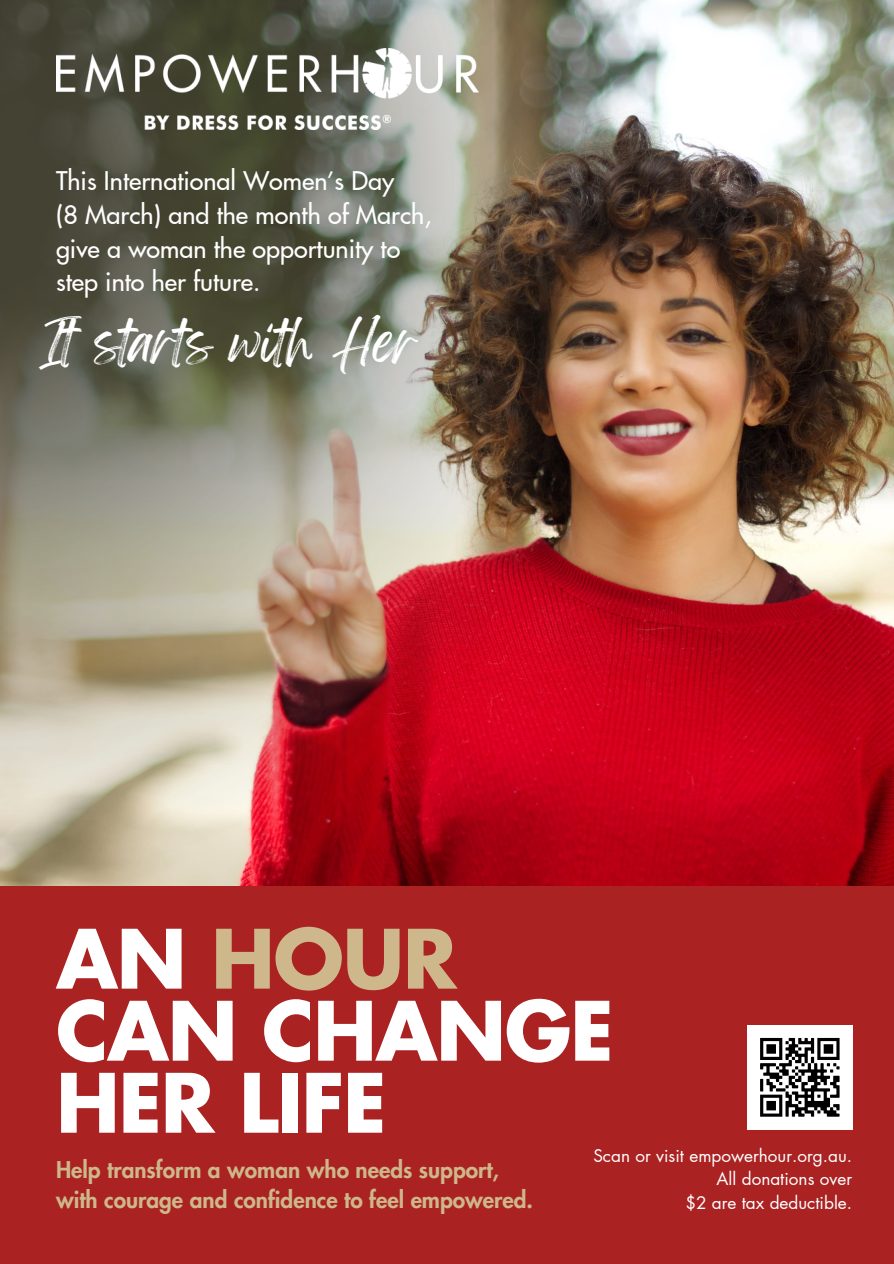
<style>
.page{position:relative;width:894px;height:1264px;background:#fff}
.page>*{position:absolute;margin:0;border:0;box-sizing:border-box;transform-origin:0 0}
.t1{font:700 79.35px/72px "Futura LT Pro";letter-spacing:-.02em;color:#fff}
.t2{font:48px "Feeling Passionate";color:#fff}
.t3{font:500 25.2px/33.8px "Futura LT Pro";color:#fff}
.t4{font:800 22.5px/30.3px "Futura LT Pro";color:#ceb78b}
.t5{font:17.25px "Futura LT Pro";color:#fff}
.s1{color:#ceb78b}
</style>
<div class="page">
<img style="left:645px;top:0;width:248px;height:886px">
<img style="left:0;top:0;width:645px;height:886px">
<img style="left:56px;top:49px;width:422px;height:81px">
<div style="left:0;top:886px;width:893px;height:377px;background:#a22"></div>
<img style="left:747px;top:1025px;width:104px;height:104px">
<p class="t3" style="left:56px;top:165px;width:377px">This International Women’s Day<br>(8 March) and the month of March, give a woman the opportunity to step into her future.</p>
<p class="t2" style="left:40px;top:303px;width:378px">It starts with Her</p>
<p class="t1" style="left:56px;top:926px;width:559px">AN <span class="s1">HOUR<br></span>CAN CHANGE<br>HER LIFE</p>
<h1 class="t4" style="left:56px;top:1155px;width:478px">Help transform a woman who needs support, with courage and confidence to feel empowered.</h1>
<p class="t5" style="left:593px;top:1147px;width:260px">Scan or visit empowerhour.org.au.</p>
<h3 class="t5" style="left:716px;top:1171px;width:137px">All donations over</h3>
<h2 class="t5" style="left:685px;top:1194px;width:168px">$2 are tax deductible.</h2>
</div>
